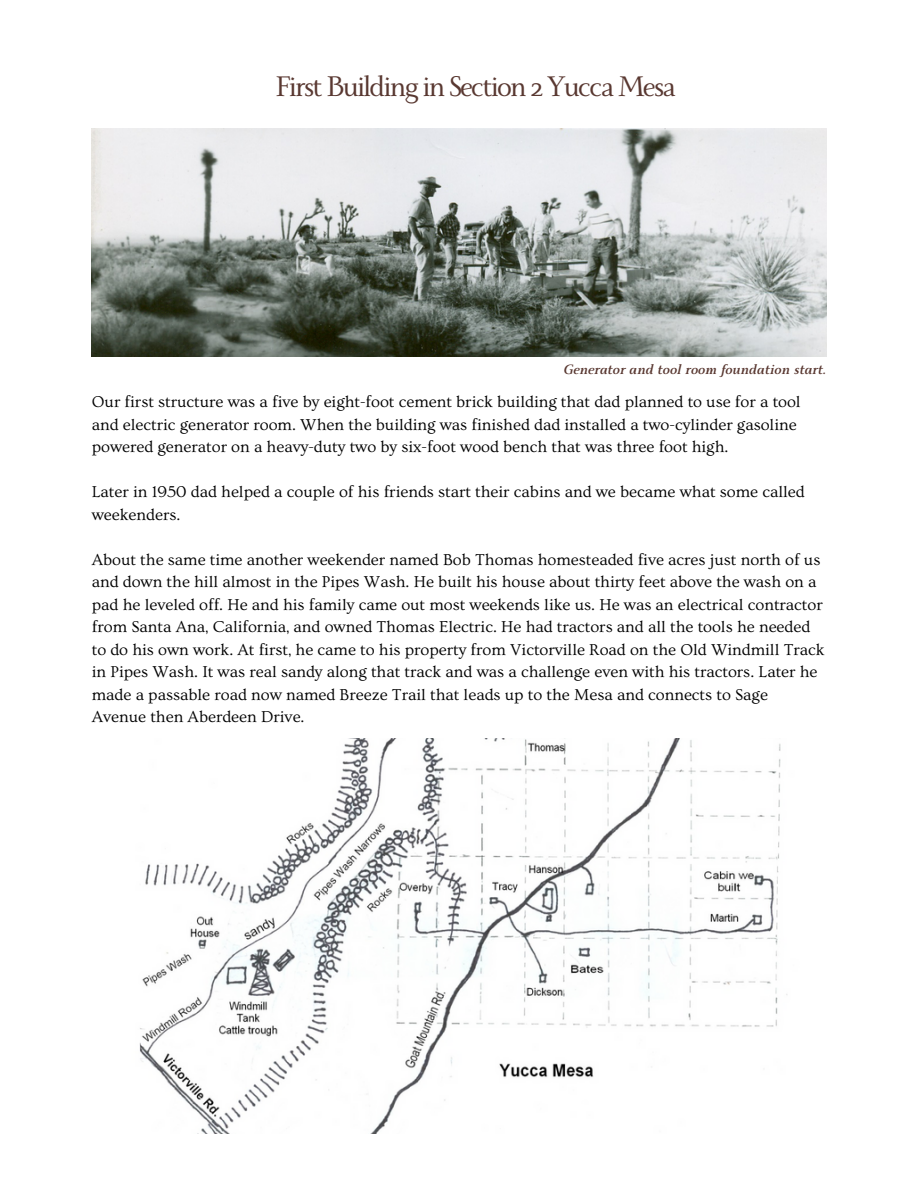
<style>
.page{position:relative;width:918px;height:1188px;background:#fff}
.page>*{position:absolute;margin:0;border:0;box-sizing:border-box;transform-origin:0 0}
.t1{font:31.5px "Monterchi Serif";letter-spacing:-.065em;color:#593831}
.t2{font:16.5px/22.5px "Ovo";color:#000001}
.t3{font:italic 700 15px "Monterchi Serif";color:#593831}
</style>
<div class="page">
<img style="left:139px;top:739px;width:649px;height:395px">
<img style="left:92px;top:129px;width:734px;height:227px">
<p class="t1" style="left:275px;top:71px;width:402px">First Building in Section 2 Yucca Mesa</p>
<p class="t3" style="left:564px;top:362px;width:264px">Generator and tool room foundation start.</p>
<p class="t2" style="left:92px;top:391px;width:710px">Our first structure was a five by eight-foot cement brick building that dad planned to use for a tool and electric generator room. When the building was finished dad installed a two-cylinder gasoline powered generator on a heavy-duty two by six-foot wood bench that was three foot high.</p>
<p class="t2" style="left:92px;top:481px;width:714px">Later in 1950 dad helped a couple of his friends start their cabins and we became what some called weekenders.</p>
<p class="t2" style="left:92px;top:549px;width:734px">About the same time another weekender named Bob Thomas homesteaded five acres just north of us and down the hill almost in the Pipes Wash. He built his house about thirty feet above the wash on a pad he leveled off. He and his family came out most weekends like us. He was an electrical contractor from Santa Ana, California, and owned Thomas Electric. He had tractors and all the tools he needed to do his own work. At first, he came to his property from Victorville Road on the Old Windmill Track in Pipes Wash. It was real sandy along that track and was a challenge even with his tractors. Later he made a passable road now named Breeze Trail that leads up to the Mesa and connects to Sage Avenue then Aberdeen Drive.</p>
</div>
